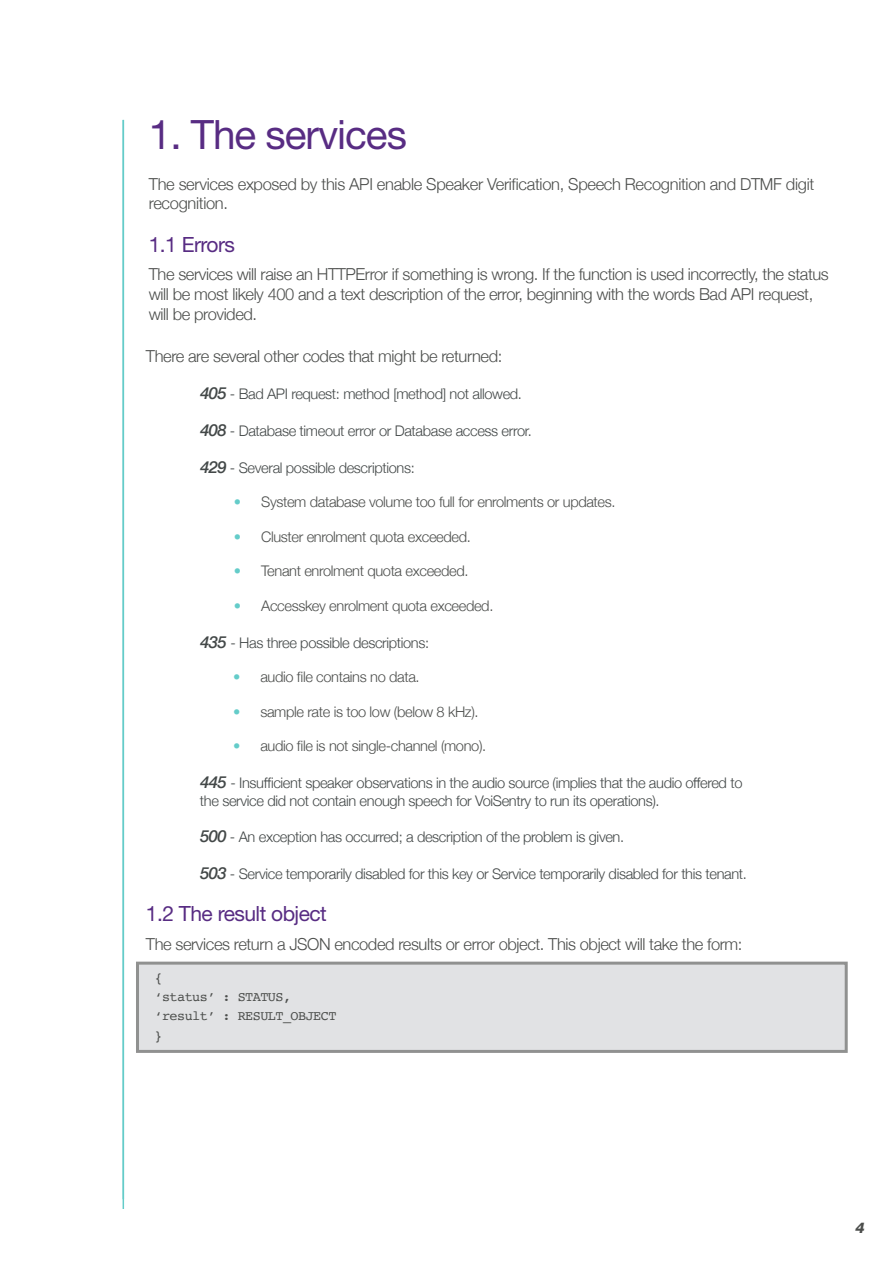
<style>
.page{position:relative;width:893px;height:1263px;background:#fff}
.page>*{position:absolute;margin:0;border:0;box-sizing:border-box;transform-origin:0 0}
.Heading_1{font:40.5px "Helvetica Neue LT Std";letter-spacing:-.025em;color:#582c83}
.Heading_2{font:21px "Helvetica Neue LT Std";letter-spacing:-.025em;color:#582c83}
.FINAL_COPY{font:300 16.5px/19.8px "Helvetica Neue";letter-spacing:-.025em;color:#4c4e4c}
.FINAL_COPY-2{font:300 14.7px/17.5px "Helvetica Neue";letter-spacing:-.025em;color:#434848}
.t1{font:300 14.7px "Helvetica Neue";letter-spacing:-.025em;color:#4c4e4c}
.t2{font:italic 800 14.7px "Helvetica Neue";color:#4c4e4c}
.code_style{font:13.5px "Courier";letter-spacing:-.04em;color:#4c4e4c}
.s1{font-weight:500;font-style:italic;font-size:16.5px}
.s2{color:#64ccc9}
</style>
<div class="page">
<hr style="left:123px;top:120px;width:1px;height:1089px;background:#64ccc9">
<div style="left:136px;top:962px;width:712px;height:91px;background:#e1e2e4;border:3px solid #909190"></div>
<p class="Heading_1" style="left:149px;top:110px;width:260px">1. The services</p>
<p class="FINAL_COPY" style="left:149px;top:173px;width:667px">The services exposed by this API enable Speaker Verification, Speech Recognition and DTMF digit recognition.</p>
<p class="Heading_2" style="left:149px;top:232px;width:88px">1.1 Errors</p>
<p class="FINAL_COPY" style="left:149px;top:263px;width:682px">The services will raise an HTTPError if something is wrong. If the function is used incorrectly, the status will be most likely 400 and a text description of the error, beginning with the words Bad API request, will be provided.</p>
<p class="FINAL_COPY" style="left:146px;top:345px;width:358px">There are several other codes that might be returned:</p>
<p class="FINAL_COPY-2" style="left:200px;top:384px;width:324px"><span class="s1">405</span> - Bad API request: method [method] not allowed.</p>
<p class="FINAL_COPY-2" style="left:200px;top:421px;width:333px"><span class="s1">408</span> - Database timeout error or Database access error.</p>
<p class="FINAL_COPY-2" style="left:200px;top:457px;width:216px"><span class="s1">429</span> - Several possible descriptions:</p>
<p class="t1" style="left:234px;top:490px;width:383px"><span class="s2">•</span> System database volume too full for enrolments or updates.</p>
<p class="t1" style="left:234px;top:525px;width:239px"><span class="s2">•</span> Cluster enrolment quota exceeded.</p>
<p class="t1" style="left:234px;top:559px;width:236px"><span class="s2">•</span> Tenant enrolment quota exceeded.</p>
<p class="t1" style="left:234px;top:594px;width:261px"><span class="s2">•</span> Accesskey enrolment quota exceeded.</p>
<p class="FINAL_COPY-2" style="left:200px;top:632px;width:231px"><span class="s1">435</span> - Has three possible descriptions:</p>
<p class="t1" style="left:233px;top:665px;width:188px"><span class="s2">•</span> audio file contains no data.</p>
<p class="t1" style="left:233px;top:700px;width:247px"><span class="s2">•</span> sample rate is too low (below 8 kHz).</p>
<p class="t1" style="left:233px;top:734px;width:255px"><span class="s2">•</span> audio file is not single-channel (mono).</p>
<p class="FINAL_COPY-2" style="left:200px;top:773px;width:544px"><span class="s1">445</span> - Insufficient speaker observations in the audio source (implies that the audio offered to the service did not contain enough speech for VoiSentry to run its operations).</p>
<p class="FINAL_COPY-2" style="left:200px;top:827px;width:426px"><span class="s1">500</span> - An exception has occurred; a description of the problem is given.</p>
<p class="FINAL_COPY-2" style="left:200px;top:864px;width:548px"><span class="s1">503</span> - Service temporarily disabled for this key or Service temporarily disabled for this tenant.</p>
<p class="Heading_2" style="left:146px;top:901px;width:182px">1.2 The result object</p>
<p class="FINAL_COPY" style="left:146px;top:933px;width:598px">The services return a JSON encoded results or error object. This object will take the form:</p>
<p class="code_style" style="left:154px;top:967px;width:10px">{</p>
<p class="code_style" style="left:154px;top:986px;width:138px">‘status’ : STATUS,</p>
<p class="code_style" style="left:154px;top:1005px;width:183px">‘result’ : RESULT_OBJECT</p>
<p class="code_style" style="left:154px;top:1025px;width:10px">}</p>
<p class="t2" style="left:855px;top:1219px;width:11px">4</p>
</div>
